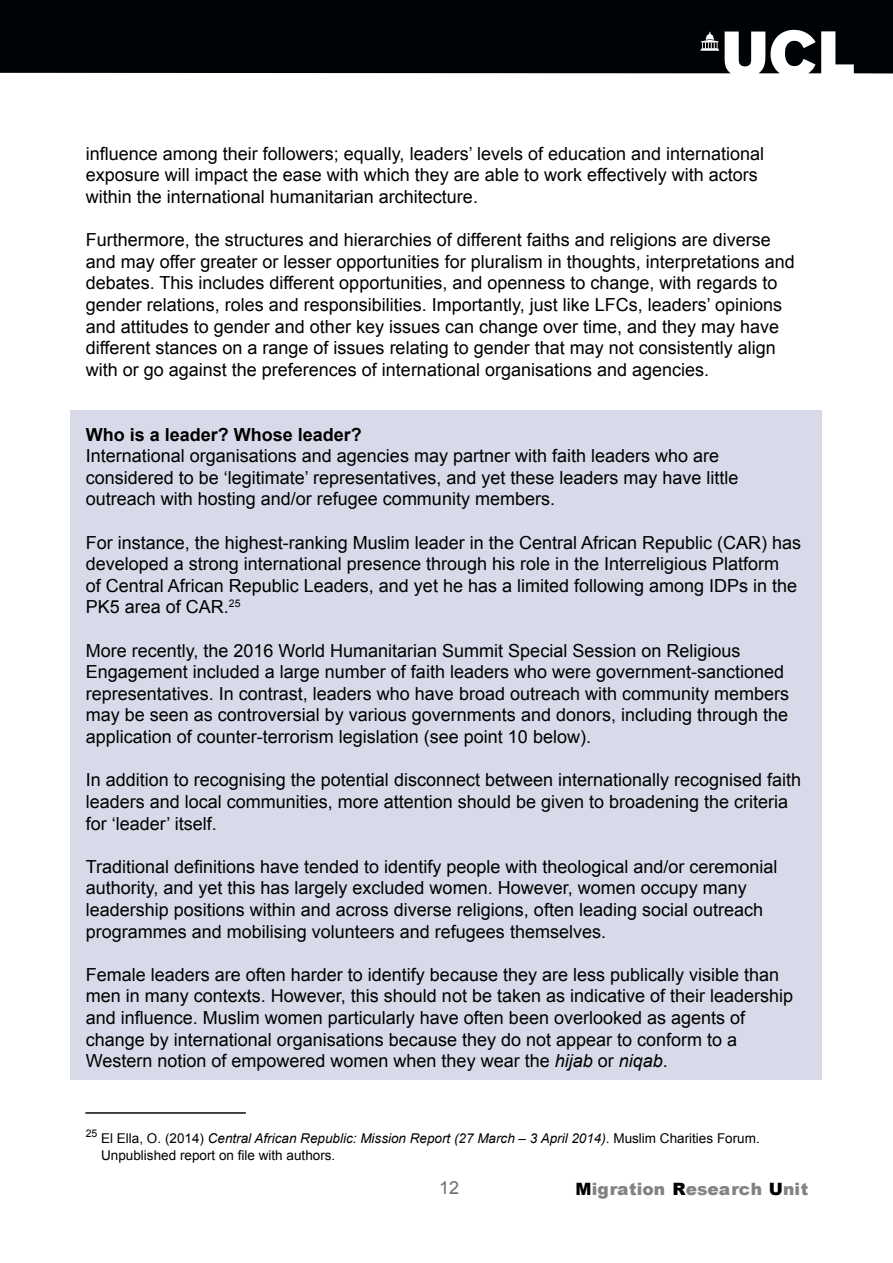
<style>
.page{position:relative;width:893px;height:1263px;background:#fff}
.page>*{position:absolute;margin:0;border:0;box-sizing:border-box;transform-origin:0 0}
.t1{font:18px/21.6px "Arial";color:#000}
.t2{font:700 18px "Arial";color:#000}
.t3{font:18px "Arial";color:#6d6e71}
.t4{font:900 16.95px "Arial";color:#808285}
.t5{font:13.5px/16.5px "Arial";color:#000}
.s1{font-style:italic}
.s2{color:#000}
</style>
<div class="page">
<div style="left:71px;top:410px;width:751px;height:669px;background:#d8dae9"></div>
<div style="left:0;top:0;width:893px;height:73px;background:#000305"></div>
<svg style="left:700px;top:32px;width:19px;height:19px"></svg>
<p class="t1" style="left:86px;top:143px;width:680px">influence among their followers; equally, leaders’ levels of education and international exposure will impact the ease with which they are able to work effectively with actors within the international humanitarian architecture.</p>
<p class="t1" style="left:86px;top:229px;width:710px">Furthermore, the structures and hierarchies of different faiths and religions are diverse and may offer greater or lesser opportunities for pluralism in thoughts, interpretations and debates. This includes different opportunities, and openness to change, with regards to gender relations, roles and responsibilities. Importantly, just like LFCs, leaders’ opinions and attitudes to gender and other key issues can change over time, and they may have different stances on a range of issues relating to gender that may not consistently align with or go against the preferences of international organisations and agencies.</p>
<p class="t2" style="left:86px;top:422px;width:278px">Who is a leader? Whose leader?</p>
<p class="t1" style="left:86px;top:445px;width:654px">International organisations and agencies may partner with faith leaders who are considered to be ‘legitimate’ representatives, and yet these leaders may have little outreach with hosting and/or refugee community members.</p>
<p class="t1" style="left:86px;top:532px;width:717px">For instance, the highest-ranking Muslim leader in the Central African Republic (CAR) has developed a strong international presence through his role in the Interreligious Platform<br>of Central African Republic Leaders, and yet he has a limited following among IDPs in the PK5 area of CAR.<sup>25</sup></p>
<p class="t1" style="left:86px;top:640px;width:705px">More recently, the 2016 World Humanitarian Summit Special Session on Religious Engagement included a large number of faith leaders who were government-sanctioned representatives. In contrast, leaders who have broad outreach with community members may be seen as controversial by various governments and donors, including through the application of counter-terrorism legislation (see point 10 below).</p>
<p class="t1" style="left:86px;top:769px;width:717px">In addition to recognising the potential disconnect between internationally recognised faith leaders and local communities, more attention should be given to broadening the criteria for ‘leader’ itself.</p>
<p class="t1" style="left:86px;top:856px;width:693px">Traditional definitions have tended to identify people with theological and/or ceremonial authority, and yet this has largely excluded women. However, women occupy many leadership positions within and across diverse religions, often leading social outreach programmes and mobilising volunteers and refugees themselves.</p>
<p class="t1" style="left:86px;top:964px;width:709px">Female leaders are often harder to identify because they are less publically visible than men in many contexts. However, this should not be taken as indicative of their leadership and influence. Muslim women particularly have often been overlooked as agents of change by international organisations because they do not appear to conform to a Western notion of empowered women when they wear the <span class="s1">hijab</span> or <span class="s1">niqab</span>.</p>
<p class="t1" style="left:86px;top:1093px;width:162px">________________</p>
<p class="t5" style="left:101px;top:1130px;width:660px;text-indent:-15px"><sup>25</sup> El Ella, O. (2014) <span class="s1">Central African Republic: Mission Report (27 March – 3 April 2014)</span>. Muslim Charities Forum.<br>Unpublished report on file with authors.</p>
<p class="t4" style="left:575px;top:1176px;width:235px"><span class="s2">M</span>igration <span class="s2">R</span>esearch <span class="s2">U</span>nit</p>
<p class="t3" style="left:439px;top:1176px;width:22px">12</p>
</div>
